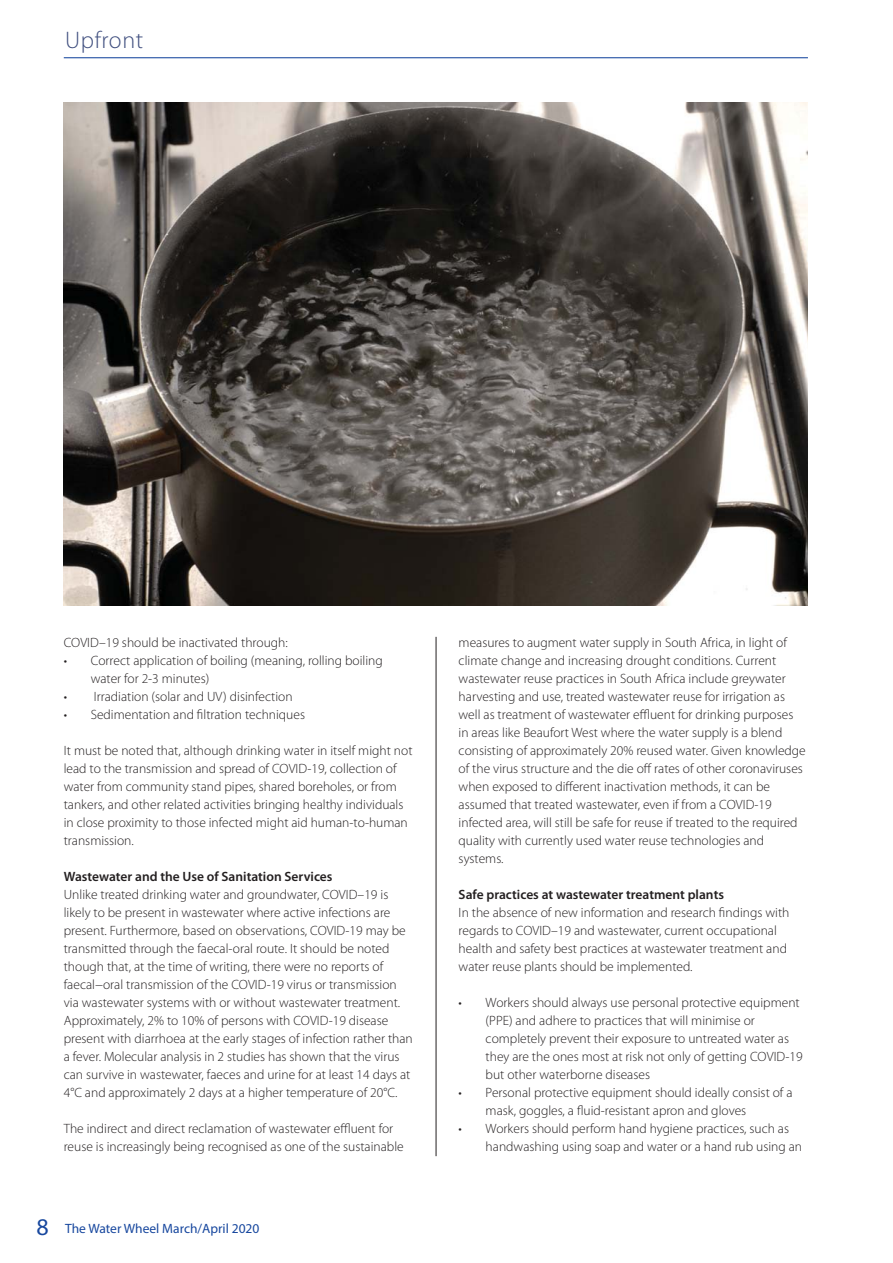
<style>
.page{position:relative;width:893px;height:1263px;background:#fff}
.page>*{position:absolute;margin:0;border:0;box-sizing:border-box;transform-origin:0 0}
.t1{font:300 24px "Myriad Pro";letter-spacing:.025em;color:#415080}
.t2{font:300 13.5px/18px "Myriad Pro";color:#231f20}
.t3{font:600 13.5px "Myriad Pro";color:#231f20}
.t4{font:13.5px "Myriad Pro";color:#17479e}
.s1{font-size:24px}
</style>
<div class="page">
<hr style="left:64px;top:57px;width:744px;height:1px;background:#17479e">
<hr style="left:436px;top:637px;width:1px;height:519px;background:#231f20">
<img style="left:64px;top:102px;width:744px;height:504px">
<h1 class="t1" style="left:65px;top:31px;width:80px">Upfront</h1>
<p class="t2" style="left:64px;top:635px;width:225px">COVID–19 should be inactivated through:</p>
<p class="t2" style="left:91px;top:653px;width:294px;text-indent:-27px">• Correct application of boiling (meaning, rolling boiling water for 2-3 minutes)</p>
<p class="t2" style="left:64px;top:689px;width:230px">• Irradiation (solar and UV) disinfection</p>
<p class="t2" style="left:64px;top:707px;width:243px">• Sedimentation and filtration techniques</p>
<p class="t2" style="left:64px;top:743px;width:350px">It must be noted that, although drinking water in itself might not lead to the transmission and spread of COVID-19, collection of water from community stand pipes, shared boreholes, or from tankers, and other related activities bringing healthy individuals in close proximity to those infected might aid human-to-human transmission.</p>
<p class="t3" style="left:64px;top:871px;width:270px">Wastewater and the Use of Sanitation Services</p>
<p class="t2" style="left:64px;top:887px;width:351px">Unlike treated drinking water and groundwater, COVID–19 is likely to be present in wastewater where active infections are present. Furthermore, based on observations, COVID-19 may be transmitted through the faecal-oral route. It should be noted though that, at the time of writing, there were no reports of faecal−oral transmission of the COVID-19 virus or transmission via wastewater systems with or without wastewater treatment.<br>Approximately, 2% to 10% of persons with COVID-19 disease present with diarrhoea at the early stages of infection rather than a fever. Molecular analysis in 2 studies has shown that the virus can survive in wastewater, faeces and urine for at least 14 days at 4°C and approximately 2 days at a higher temperature of 20°C.</p>
<p class="t2" style="left:64px;top:1121px;width:342px">The indirect and direct reclamation of wastewater effluent for reuse is increasingly being recognised as one of the sustainable</p>
<p class="t4" style="left:37px;top:1223px;width:224px"><span class="s1">8</span> The Water Wheel March/April 2020</p>
<p class="t2" style="left:459px;top:635px;width:349px">measures to augment water supply in South Africa, in light of climate change and increasing drought conditions. Current wastewater reuse practices in South Africa include greywater harvesting and use, treated wastewater reuse for irrigation as well as treatment of wastewater effluent for drinking purposes in areas like Beaufort West where the water supply is a blend consisting of approximately 20% reused water. Given knowledge of the virus structure and the die off rates of other coronaviruses when exposed to different inactivation methods, it can be assumed that treated wastewater, even if from a COVID-19 infected area, will still be safe for reuse if treated to the required quality with currently used water reuse technologies and systems.</p>
<p class="t3" style="left:459px;top:889px;width:267px">Safe practices at wastewater treatment plants</p>
<p class="t2" style="left:459px;top:905px;width:332px">In the absence of new information and research findings with regards to COVID–19 and wastewater, current occupational health and safety best practices at wastewater treatment and water reuse plants should be implemented.</p>
<p class="t2" style="left:486px;top:995px;width:318px;text-indent:-27px">• Workers should always use personal protective equipment (PPE) and adhere to practices that will minimise or completely prevent their exposure to untreated water as they are the ones most at risk not only of getting COVID-19 but other waterborne diseases</p>
<p class="t2" style="left:486px;top:1085px;width:308px;text-indent:-27px">• Personal protective equipment should ideally consist of a mask, goggles, a fluid-resistant apron and gloves</p>
<p class="t2" style="left:486px;top:1121px;width:318px;text-indent:-27px">• Workers should perform hand hygiene practices, such as handwashing using soap and water or a hand rub using an</p>
</div>
